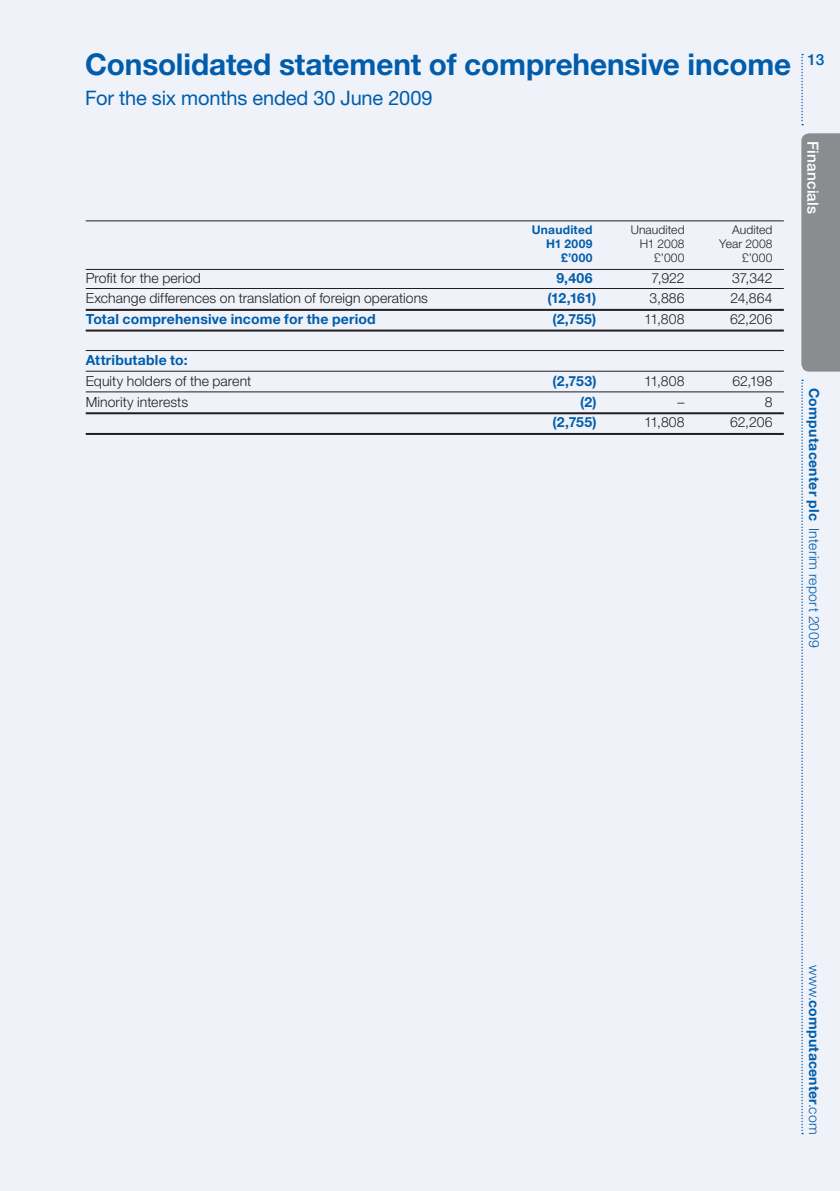
<style>
.page{position:relative;width:840px;height:1191px;background:#fff}
.page>*{position:absolute;margin:0;border:0;box-sizing:border-box;transform-origin:0 0}
.t1{font:700 30px "Helvetica Neue LT Std";letter-spacing:-.005em;color:#015dab}
.t2{font:20px "Helvetica Neue LT Std";letter-spacing:-.01em;color:#015dab}
.t3{font:500 15.4px "Helvetica Neue LT Std";letter-spacing:.005em;color:#fff}
.t4{font:500 15.4px "Helvetica Neue LT Std";color:#015dab}
.t5{font:300 14px "Helvetica Neue LT Std";letter-spacing:.005em;color:#231f20}
.t6{font:700 14px "Helvetica Neue LT Std";letter-spacing:.015em;color:#015dab}
.t7{font:300 14px "Helvetica Neue LT Std";letter-spacing:.02em;color:#015dab}
.t8{font:300 12px "Helvetica Neue LT Std";letter-spacing:.01em;color:#231f20}
.t9{font:700 12px "Helvetica Neue LT Std";letter-spacing:.03em;color:#015dab}
.s1{font-weight:700}
.s2{font-weight:300}
</style>
<div class="page">
<div style="left:0;top:0;width:839px;height:1191px;background:#eff2f9"></div>
<div style="left:801px;top:133px;width:38px;height:239px;background:#8a8c8f"></div>
<svg style="left:801px;top:379px;width:1px;height:755px"></svg>
<svg style="left:801px;top:54px;width:1px;height:71px"></svg>
<hr style="left:86px;top:220px;width:697px;height:1px;background:#231f20">
<hr style="left:86px;top:269px;width:697px;height:1px;background:#231f20">
<hr style="left:86px;top:288px;width:697px;height:1px;background:#231f20">
<hr style="left:86px;top:309px;width:697px;height:2px;background:#231f20">
<hr style="left:86px;top:329px;width:697px;height:2px;background:#231f20">
<hr style="left:86px;top:350px;width:697px;height:1px;background:#231f20">
<hr style="left:86px;top:371px;width:697px;height:1px;background:#231f20">
<hr style="left:86px;top:391px;width:697px;height:1px;background:#231f20">
<hr style="left:86px;top:412px;width:697px;height:2px;background:#231f20">
<hr style="left:86px;top:433px;width:697px;height:2px;background:#231f20">
<h1 class="t1" style="left:85px;top:46px;width:707px">Consolidated statement of comprehensive income</h1>
<h2 class="t2" style="left:85px;top:86px;width:349px">For the six months ended 30 June 2009</h2>
<p class="t9" style="left:531px;top:222px;width:62px">Unaudited</p>
<p class="t8" style="left:630px;top:222px;width:55px">Unaudited</p>
<p class="t8" style="left:731px;top:222px;width:42px">Audited</p>
<p class="t9" style="left:546px;top:236px;width:48px">H1 2009</p>
<p class="t8" style="left:639px;top:236px;width:46px">H1 2008</p>
<p class="t8" style="left:719px;top:236px;width:55px">Year 2008</p>
<p class="t9" style="left:561px;top:250px;width:33px">£’000</p>
<p class="t8" style="left:653px;top:250px;width:32px">£’000</p>
<p class="t8" style="left:741px;top:250px;width:32px">£’000</p>
<p class="t5" style="left:86px;top:269px;width:117px">Profit for the period</p>
<p class="t6" style="left:556px;top:269px;width:37px">9,406</p>
<p class="t5" style="left:651px;top:269px;width:34px">7,922</p>
<p class="t5" style="left:731px;top:269px;width:42px">37,342</p>
<p class="t5" style="left:86px;top:290px;width:343px">Exchange differences on translation of foreign operations</p>
<p class="t6" style="left:547px;top:289px;width:51px">(12,161)</p>
<p class="t5" style="left:649px;top:290px;width:36px">3,886</p>
<p class="t5" style="left:730px;top:290px;width:43px">24,864</p>
<p class="t6" style="left:86px;top:310px;width:291px">Total comprehensive income for the period</p>
<p class="t6" style="left:552px;top:310px;width:45px">(2,755)</p>
<p class="t5" style="left:643px;top:310px;width:42px">11,808</p>
<p class="t5" style="left:729px;top:310px;width:44px">62,206</p>
<p class="t6" style="left:86px;top:351px;width:103px">Attributable to:</p>
<p class="t5" style="left:86px;top:372px;width:167px">Equity holders of the parent</p>
<p class="t6" style="left:552px;top:372px;width:45px">(2,753)</p>
<p class="t5" style="left:643px;top:372px;width:42px">11,808</p>
<p class="t5" style="left:732px;top:372px;width:42px">62,198</p>
<p class="t5" style="left:86px;top:393px;width:104px">Minority interests</p>
<p class="t6" style="left:579px;top:393px;width:18px">(2)</p>
<p class="t5" style="left:677px;top:393px;width:8px">–</p>
<p class="t5" style="left:764px;top:393px;width:9px">8</p>
<p class="t6" style="left:552px;top:413px;width:45px">(2,755)</p>
<p class="t5" style="left:643px;top:414px;width:42px">11,808</p>
<p class="t5" style="left:729px;top:414px;width:44px">62,206</p>
<p class="t4" style="left:806px;top:50px;width:18px">13</p>
<p class="t3" style="left:821px;top:141px;width:74px;rotate:90deg">Financials</p>
<p class="t7" style="left:822px;top:387px;width:261px;rotate:90deg"><span class="s1">Computacenter plc</span> Interim report 2009</p>
<p class="t6" style="left:822px;top:965px;width:171px;rotate:90deg"><span class="s2">www.</span>computacenter<span class="s2">.com</span></p>
</div>
